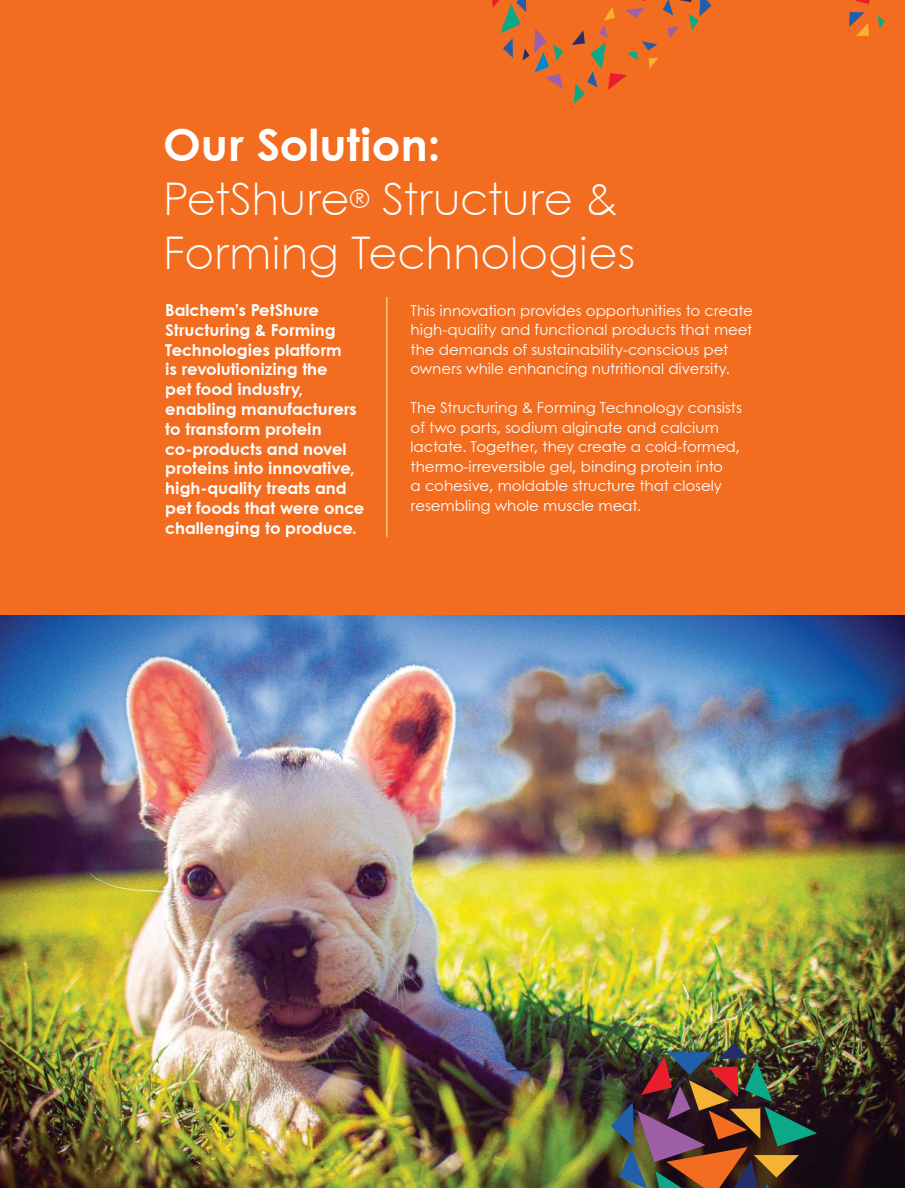
<style>
.page{position:relative;width:905px;height:1188px;background:#fff}
.page>*{position:absolute;margin:0;border:0;box-sizing:border-box;transform-origin:0 0}
.t1{font:300 45px/54px "Century Gothic Paneuropean";color:#fff}
.t2{font:700 16.5px/19.8px "Century Gothic Paneuropean";color:#fff}
.t3{font:15px/19.5px "Century Gothic Paneuropean";color:#fff}
.s1{font-weight:700}
</style>
<div class="page">
<div style="left:0;top:0;width:904px;height:618px;background:#f36d21"></div>
<img style="left:0;top:616px;width:904px;height:572px">
<svg style="left:492px;top:0;width:219px;height:104px"></svg>
<svg style="left:877px;top:16px;width:8px;height:13px"></svg>
<svg style="left:855px;top:0;width:14px;height:4px"></svg>
<svg style="left:849px;top:12px;width:19px;height:24px"></svg>
<hr style="left:386px;top:297px;width:1px;height:240px;background:#f8cd79">
<img style="left:611px;top:1043px;width:206px;height:145px">
<h1 class="t1" style="left:163px;top:122px;width:473px"><span class="s1">Our Solution:<br></span>PetShure<sup>®</sup> Structure &amp;<br>Forming Technologies</h1>
<p class="t2" style="left:165px;top:302px;width:201px">Balchem’s PetShure<br>Structuring &amp; Forming<br>Technologies platform<br>is revolutionizing the<br>pet food industry, enabling manufacturers to transform protein co-products and novel proteins into innovative, high-quality treats and pet foods that were once challenging to produce.</p>
<p class="t3" style="left:410px;top:302px;width:344px">This innovation provides opportunities to create high-quality and functional products that meet the demands of sustainability-conscious pet owners while enhancing nutritional diversity.</p>
<p class="t3" style="left:410px;top:399px;width:333px">The Structuring &amp; Forming Technology consists of two parts, sodium alginate and calcium lactate. Together, they create a cold-formed, thermo-irreversible gel, binding protein into<br>a cohesive, moldable structure that closely resembling whole muscle meat.</p>
</div>
